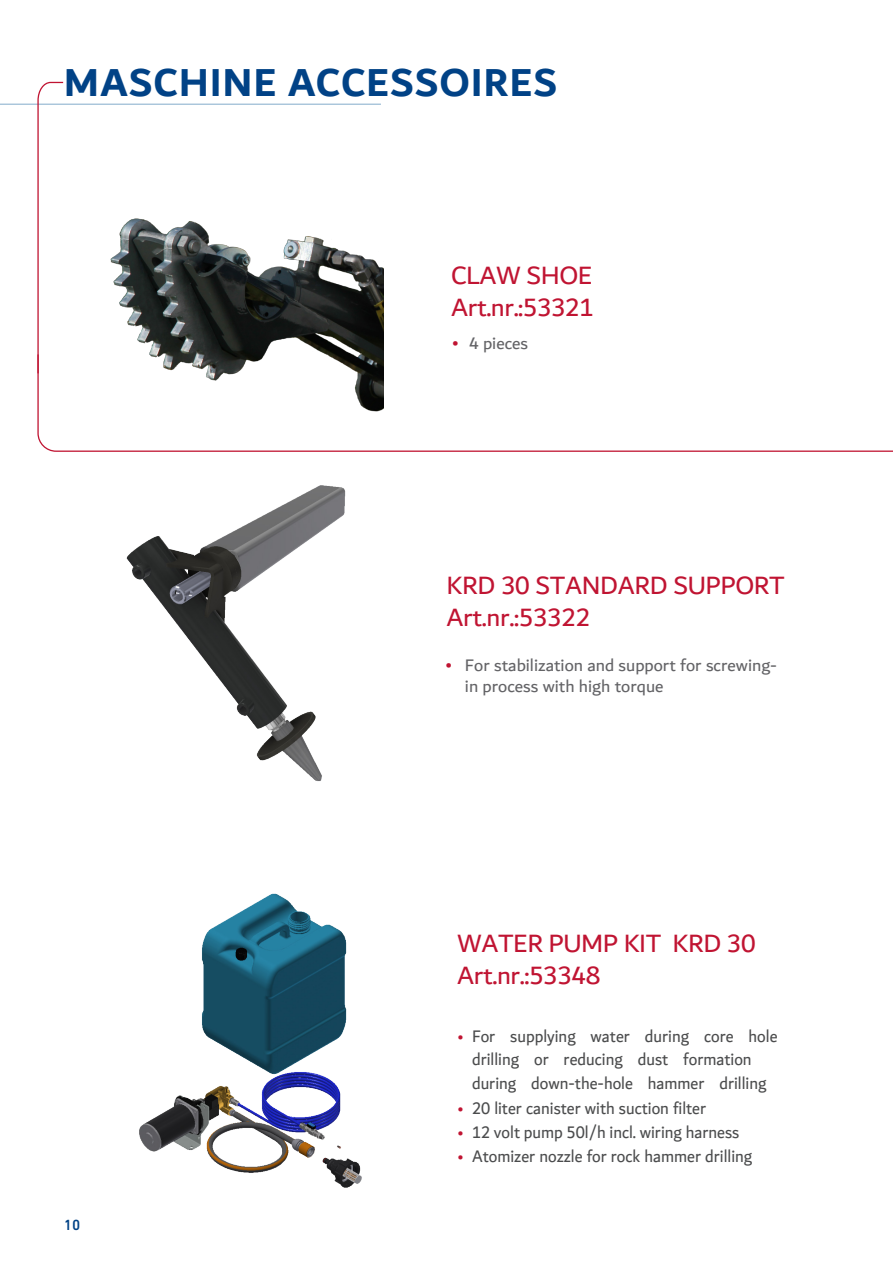
<style>
.page{position:relative;width:893px;height:1263px;background:#fff}
.page>*{position:absolute;margin:0;border:0;box-sizing:border-box;transform-origin:0 0}
.t1{font:700 42px "Dubai";letter-spacing:.02em;color:#014286}
.t2{font:27px/32.4px "Dubai";letter-spacing:-.015em;color:#c01432}
.t3{font:18px/24px "Dubai";color:#4b4c4d;scale:.94 1}
.t4{font:18px/21.6px "Dubai";color:#636366}
.t5{font:500 15px "DIN Next LT Pro";color:#014286}
.s1{font-family:"DIN Next LT Pro";color:#c01432}
.s2{font-family:"DIN Next LT Pro";font-weight:500;font-size:15px;color:#c01432}
</style>
<div class="page">
<hr style="left:0;top:104px;width:381px;height:1px;background:#005595">
<img style="left:110px;top:218px;width:274px;height:135px">
<img style="left:126px;top:485px;width:220px;height:296px">
<img style="left:139px;top:893px;width:223px;height:295px">
<svg style="left:37px;top:353px;width:856px;height:99px"></svg>
<svg style="left:37px;top:81px;width:27px;height:294px"></svg>
<p class="t1" style="left:64px;top:57px;width:495px">MASCHINE ACCESSOIRES</p>
<p class="t2" style="left:451px;top:258px;width:144px">CLAW SHOE<br>Art.nr.:53321</p>
<p class="t4" style="left:452px;top:332px;width:78px"><span class="s1">•</span> 4 pieces</p>
<p class="t2" style="left:446px;top:568px;width:340px">KRD 30 STANDARD SUPPORT<br>Art.nr.:53322</p>
<p class="t4" style="left:465px;top:654px;width:314px;text-indent:-20px"><span class="s1">•</span> For stabilization and support for screwing&shy;in process with high torque</p>
<p class="t2" style="left:457px;top:927px;width:300px;line-height:32px">WATER PUMP KIT KRD 30<br>Art.nr.:53348</p>
<p class="t5" style="left:64px;top:1216px;width:18px">10</p>
<p class="t3" style="left:472px;top:1023px;width:326px;text-indent:-15px"><span class="s2">•</span> For supplying water during core hole drilling or reducing dust formation during down-the-hole hammer drilling</p>
<p class="t3" style="left:457px;top:1095px;width:267px"><span class="s2">•</span> 20 liter canister with suction filter</p>
<p class="t3" style="left:457px;top:1119px;width:302px"><span class="s2">•</span> 12 volt pump 50l/h incl. wiring harness</p>
<p class="t3" style="left:457px;top:1143px;width:316px"><span class="s2">•</span> Atomizer nozzle for rock hammer drilling</p>
</div>
